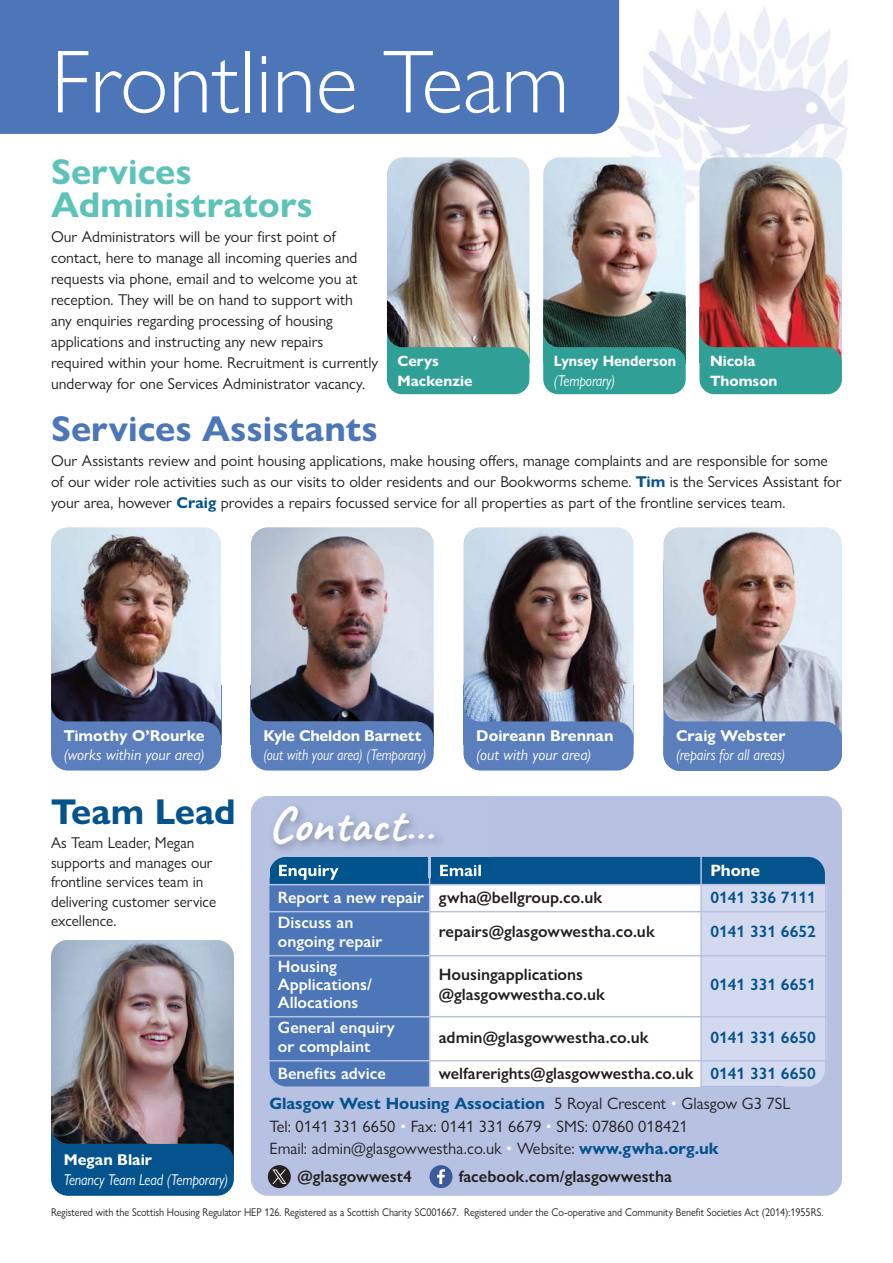
<style>
.page{position:relative;width:893px;height:1263px;background:#fff}
.page>*{position:absolute;margin:0;border:0;box-sizing:border-box;transform-origin:0 0}
.t1{font:300 90px "Gill Sans Nova";color:#fff}
.t2{font:700 49.5px "Caveat";color:#fff}
.t3{font:700 36px/33px "Gill Sans Nova";color:#5dc3b8}
.t4{font:700 36px "Gill Sans Nova";color:#4c76b7}
.t5{font:700 36px "Gill Sans Nova";color:#05538d}
.t6{font:600 16.5px/19.8px "Gill Sans Nova";color:#231f20}
.t7{font:16.5px/22.5px "Gill Sans Nova";color:#231f20}
.t8{font:600 16.5px/18.3px "Gill Sans Nova";color:#fff}
.t9{font:600 16.5px "Gill Sans Nova";color:#05538d}
.t10{font:700 16.5px "Gill Sans Nova";color:#fff}
.t11{font:15.75px/21px "Gill Sans Nova";color:#231f20}
.t12{font:700 15.75px "Gill Sans Nova";color:#fff}
.t13{font:italic 15.75px "Gill Sans Nova";color:#fff}
.t14{font:italic 15.75px "Gill Sans Nova";color:#fff;scale:.88 1}
.t15{font:italic 15.75px "Gill Sans Nova";color:#fff;scale:.86 1}
.t16{font:italic 15.75px "Gill Sans Nova";color:#fff;scale:.9 1}
.t17{font:700 15px/19.5px "Gill Sans Nova";color:#fff}
.t18{font:700 15px "Gill Sans Nova";color:#fff;scale:.93 1}
.t19{font:11.25px "Gill Sans Nova";color:#231f20;scale:.9 1}
.s1{font-weight:700;color:#05538d}
.s2{color:#fff}
.s3{color:#05538d}
</style>
<div class="page">
<img style="left:463px;top:527px;width:171px;height:208px">
<div style="left:463px;top:722px;width:171px;height:48px;background:#5b7ebc;border-radius:17px"></div>
<img style="left:51px;top:527px;width:170px;height:208px">
<div style="left:51px;top:722px;width:170px;height:48px;background:#5b7ebc;border-radius:17px"></div>
<img style="left:251px;top:527px;width:183px;height:208px">
<div style="left:251px;top:722px;width:183px;height:48px;background:#5b7ebc;border-radius:17px"></div>
<img style="left:619px;top:0;width:229px;height:203px">
<img style="left:387px;top:157px;width:142px;height:201px">
<div style="left:387px;top:347px;width:142px;height:47px;background:#30a097;border-radius:15px"></div>
<img style="left:543px;top:157px;width:143px;height:201px">
<div style="left:543px;top:347px;width:143px;height:47px;background:#30a097;border-radius:15px"></div>
<img style="left:699px;top:157px;width:143px;height:201px">
<div style="left:699px;top:347px;width:143px;height:47px;background:#30a097;border-radius:15px"></div>
<div style="left:251px;top:796px;width:591px;height:400px;background:#b7c2e2;border-radius:17px"></div>
<img style="left:51px;top:940px;width:183px;height:217px">
<div style="left:269px;top:1023px;width:528px;height:63px;background:#4c76b7;border-radius:17px"></div>
<div style="left:702px;top:1061px;width:123px;height:25px;background:#d3d9ee"></div>
<div style="left:429px;top:1165px;width:23px;height:23px;background:#3a5a9a;border-radius:50%"></div>
<svg style="left:437px;top:1169px;width:8px;height:15px"></svg>
<div style="left:268px;top:1165px;width:23px;height:23px;background:#231f20;border-radius:50%"></div>
<svg style="left:272px;top:1169px;width:14px;height:15px"></svg>
<div style="left:0;top:0;width:619px;height:134px;background:#4c76b7"></div>
<div style="left:51px;top:1144px;width:183px;height:52px;background:#05538d;border-radius:17px"></div>
<div style="left:429px;top:1023px;width:272px;height:63px;background:#fff"></div>
<div style="left:268px;top:885px;width:162px;height:27px;background:#4c76b7"></div>
<div style="left:430px;top:885px;width:271px;height:27px;background:#fff"></div>
<div style="left:701px;top:885px;width:126px;height:27px;background:#d3d9ee"></div>
<div style="left:268px;top:912px;width:162px;height:44px;background:#4c76b7"></div>
<div style="left:430px;top:912px;width:271px;height:44px;background:#fff"></div>
<div style="left:701px;top:912px;width:126px;height:44px;background:#d3d9ee"></div>
<div style="left:268px;top:956px;width:162px;height:61px;background:#4c76b7"></div>
<div style="left:430px;top:956px;width:271px;height:61px;background:#fff"></div>
<div style="left:701px;top:956px;width:126px;height:61px;background:#d3d9ee"></div>
<div style="left:268px;top:1017px;width:162px;height:44px;background:#4c76b7"></div>
<div style="left:430px;top:1017px;width:271px;height:44px;background:#fff"></div>
<div style="left:701px;top:1017px;width:126px;height:44px;background:#d3d9ee"></div>
<hr style="left:268px;top:855px;width:1px;height:233px;background:#b7c2e2">
<hr style="left:429px;top:855px;width:1px;height:233px;background:#b7c2e2">
<hr style="left:700px;top:855px;width:2px;height:233px;background:#b7c2e2">
<hr style="left:825px;top:855px;width:2px;height:233px;background:#b7c2e2">
<hr style="left:268px;top:911px;width:559px;height:1px;background:#b7c2e2">
<hr style="left:268px;top:955px;width:559px;height:1px;background:#b7c2e2">
<hr style="left:268px;top:1016px;width:559px;height:1px;background:#b7c2e2">
<hr style="left:268px;top:1060px;width:559px;height:1px;background:#b7c2e2">
<img style="left:258px;top:796px;width:180px;height:55px">
<svg style="left:269px;top:856px;width:556px;height:28px;background:#155e95"></svg>
<img style="left:663px;top:527px;width:179px;height:208px">
<div style="left:663px;top:722px;width:179px;height:49px;background:#5b7ebc;border-radius:17px"></div>
<h1 class="t1" style="left:51px;top:29px;width:520px">Frontline Team</h1>
<h3 class="t3" style="left:51px;top:159px;width:263px">Services<br>Administrators</h3>
<p class="t11" style="left:51px;top:228px;width:329px">Our Administrators will be your first point of contact, here to manage all incoming queries and requests via phone, email and to welcome you at reception. They will be on hand to support with<br>any enquiries regarding processing of housing applications and instructing any new repairs required within your home. Recruitment is currently underway for one Services Administrator vacancy.</p>
<p class="t17" style="left:398px;top:353px;width:76px">Cerys<br>Mackenzie</p>
<p class="t18" style="left:554px;top:356px;width:133px">Lynsey Henderson</p>
<p class="t14" style="left:554px;top:371px;width:71px">(Temporary)</p>
<p class="t17" style="left:710px;top:353px;width:69px">Nicola<br>Thomson</p>
<h3 class="t4" style="left:51px;top:416px;width:328px">Services Assistants</h3>
<p class="t11" style="left:51px;top:452px;width:792px">Our Assistants review and point housing applications, make housing offers, manage complaints and are responsible for some of our wider role activities such as our visits to older residents and our Bookworms scheme. <span class="s1">Tim</span> is the Services Assistant for your area, however <span class="s1">Craig</span> provides a repairs focussed service for all properties as part of the frontline services team.</p>
<p class="t12" style="left:64px;top:730px;width:142px">Timothy O’Rourke</p>
<p class="t13" style="left:64px;top:746px;width:142px">(works within your area)</p>
<h3 class="t5" style="left:51px;top:799px;width:186px">Team Lead</h3>
<p class="t11" style="left:51px;top:835px;width:167px;line-height:19.5px">As Team Leader, Megan supports and manages our frontline services team in delivering customer service excellence.</p>
<p class="t12" style="left:264px;top:730px;width:159px">Kyle Cheldon Barnett</p>
<p class="t15" style="left:264px;top:746px;width:191px">(out with your area) (Temporary)</p>
<h2 class="t2" style="left:268px;top:793px;width:168px">Contact…</h2>
<p class="t12" style="left:476px;top:730px;width:139px">Doireann Brennan</p>
<p class="t13" style="left:476px;top:746px;width:117px">(out with your area)</p>
<p class="t12" style="left:676px;top:730px;width:111px">Craig Webster</p>
<p class="t16" style="left:676px;top:746px;width:123px">(repairs for all areas)</p>
<p class="t10" style="left:710px;top:865px;width:51px">Phone</p>
<p class="t6" style="left:278px;top:889px;width:326px"><span class="s2">Report a new repair</span> gwha@bellgroup.co.uk</p>
<p class="t9" style="left:710px;top:891px;width:107px">0141 336 7111</p>
<p class="t8" style="left:278px;top:915px;width:106px">Discuss an ongoing repair</p>
<p class="t6" style="left:439px;top:924px;width:217px">repairs@glasgowwestha.co.uk</p>
<p class="t9" style="left:710px;top:926px;width:107px">0141 331 6652</p>
<p class="t8" style="left:278px;top:959px;width:96px">Housing<br>Applications/<br>Allocations</p>
<p class="t6" style="left:439px;top:966px;width:168px">Housingapplications @glasgowwestha.co.uk</p>
<p class="t9" style="left:710px;top:979px;width:107px">0141 331 6651</p>
<p class="t8" style="left:278px;top:1020px;width:118px">General enquiry or complaint</p>
<p class="t6" style="left:439px;top:1029px;width:211px">admin@glasgowwestha.co.uk</p>
<p class="t9" style="left:710px;top:1031px;width:107px">0141 331 6650</p>
<p class="t8" style="left:278px;top:1066px;width:110px">Benefits advice</p>
<p class="t6" style="left:439px;top:1065px;width:379px">welfarerights@glasgowwestha.co.uk <span class="s3">0141 331 6650</span></p>
<p class="t7" style="left:269px;top:1094px;width:522px"><span class="s1">Glasgow West Housing Association</span> 5 Royal Crescent <span class="s2">•</span> Glasgow G3 7SL<br>Tel: 0141 331 6650 <span class="s2">•</span> Fax: 0141 331 6679 <span class="s2">•</span> SMS: 07860 018421<br>Email: admin@glasgowwestha.co.uk <span class="s2">•</span> Website: <span class="s1">www.gwha.org.uk</span></p>
<p class="t6" style="left:297px;top:1168px;width:116px">@glasgowwest4</p>
<p class="t6" style="left:459px;top:1168px;width:215px">facebook.com/glasgowwestha</p>
<p class="t12" style="left:64px;top:1154px;width:90px">Megan Blair</p>
<p class="t14" style="left:64px;top:1170px;width:188px">Tenancy Team Lead (Temporary)</p>
<p class="t19" style="left:51px;top:1208px;width:860px">Registered with the Scottish Housing Regulator HEP 126. Registered as a Scottish Charity SC001667. Registered under the Co-operative and Community Benefit Societies Act (2014):1955RS.</p>
</div>
